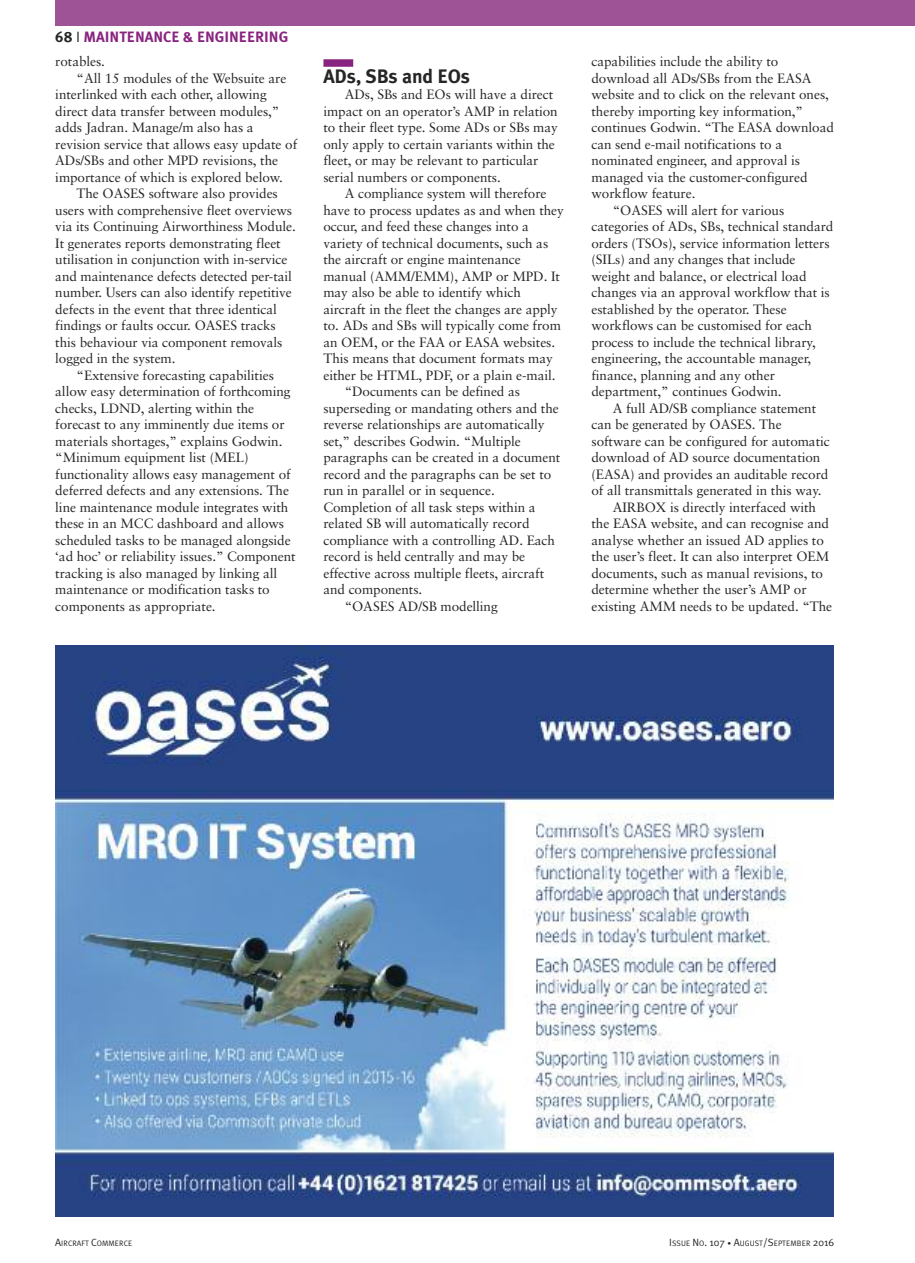
<style>
.page{position:relative;width:915px;height:1263px;background:#fff}
.page>*{position:absolute;margin:0;border:0;box-sizing:border-box;transform-origin:0 0}
.t1{font:700 19.5px "Meta Plus";letter-spacing:-.005em;color:#272627}
.t2{font:700 15px "Meta Plus";color:#882480}
.t3{font:13.5px/16.5px "Sabon";letter-spacing:-.005em;color:#272627}
.t4{font:7.8px "Meta Plus Normal";letter-spacing:.01em;color:#272627}
.s1{color:#272627}
.s2{font-family:"Meta Plus Normal";font-weight:400;color:#272627}
.s3{font-size:10.5px}
.s4{font-size:7.5px}
</style>
<div class="page">
<div style="left:323px;top:59px;width:30px;height:8px;background:#882480"></div>
<div style="left:55px;top:0;width:859px;height:26px;background:#9f5397"></div>
<img style="left:56px;top:645px;width:777px;height:571px">
<p class="t2" style="left:55px;top:28px;width:234px"><span class="s1">68</span> <span class="s2">I</span> MAINTENANCE &amp; ENGINEERING</p>
<p class="t3" style="left:55px;top:54px;width:51px">rotables.</p>
<p class="t3" style="left:77px;top:71px;width:211px">“All 15 modules of the Websuite are</p>
<p class="t3" style="left:55px;top:87px;width:213px">interlinked with each other, allowing</p>
<p class="t3" style="left:55px;top:104px;width:225px">direct data transfer between modules,”</p>
<p class="t3" style="left:55px;top:120px;width:200px">adds Jadran. Manage/m also has a</p>
<p class="t3" style="left:55px;top:137px;width:243px">revision service that allows easy update of</p>
<p class="t3" style="left:55px;top:153px;width:224px">ADs/SBs and other MPD revisions, the</p>
<p class="t3" style="left:55px;top:170px;width:229px">importance of which is explored below.</p>
<p class="t3" style="left:77px;top:186px;width:203px">The OASES software also provides</p>
<p class="t3" style="left:55px;top:203px;width:238px">users with comprehensive fleet overviews</p>
<p class="t3" style="left:55px;top:219px;width:242px">via its Continuing Airworthiness Module.</p>
<p class="t3" style="left:55px;top:236px;width:227px">It generates reports demonstrating fleet</p>
<p class="t3" style="left:55px;top:252px;width:233px">utilisation in conjunction with in-service</p>
<p class="t3" style="left:55px;top:269px;width:238px">and maintenance defects detected per-tail</p>
<p class="t3" style="left:55px;top:285px;width:238px">number. Users can also identify repetitive</p>
<p class="t3" style="left:55px;top:302px;width:223px">defects in the event that three identical</p>
<p class="t3" style="left:55px;top:318px;width:222px">findings or faults occur. OASES tracks</p>
<p class="t3" style="left:55px;top:335px;width:229px">this behaviour via component removals</p>
<p class="t3" style="left:55px;top:351px;width:122px">logged in the system.</p>
<p class="t3" style="left:77px;top:368px;width:199px">“Extensive forecasting capabilities</p>
<p class="t3" style="left:55px;top:384px;width:237px">allow easy determination of forthcoming</p>
<p class="t3" style="left:55px;top:401px;width:200px">checks, LDND, alerting within the</p>
<p class="t3" style="left:55px;top:417px;width:231px">forecast to any imminently due items or</p>
<p class="t3" style="left:55px;top:434px;width:228px">materials shortages,” explains Godwin.</p>
<p class="t3" style="left:55px;top:450px;width:195px">“Minimum equipment list (MEL)</p>
<p class="t3" style="left:55px;top:467px;width:237px">functionality allows easy management of</p>
<p class="t3" style="left:55px;top:483px;width:235px">deferred defects and any extensions. The</p>
<p class="t3" style="left:55px;top:500px;width:234px">line maintenance module integrates with</p>
<p class="t3" style="left:55px;top:516px;width:230px">these in an MCC dashboard and allows</p>
<p class="t3" style="left:55px;top:533px;width:237px">scheduled tasks to be managed alongside</p>
<p class="t3" style="left:55px;top:549px;width:242px">‘ad hoc’ or reliability issues.” Component</p>
<p class="t3" style="left:55px;top:566px;width:223px">tracking is also managed by linking all</p>
<p class="t3" style="left:55px;top:582px;width:216px">maintenance or modification tasks to</p>
<p class="t3" style="left:55px;top:599px;width:162px">components as appropriate.</p>
<h1 class="t1" style="left:323px;top:64px;width:148px">ADs, SBs and EOs</h1>
<p class="t3" style="left:323px;top:87px;width:236px;text-indent:21px">ADs, SBs and EOs will have a direct impact on an operator’s AMP in relation to their fleet type. Some ADs or SBs may only apply to certain variants within the fleet, or may be relevant to particular serial numbers or components.</p>
<p class="t3" style="left:344px;top:186px;width:203px">A compliance system will therefore</p>
<p class="t3" style="left:323px;top:203px;width:242px">have to process updates as and when they</p>
<p class="t3" style="left:323px;top:219px;width:207px">occur, and feed these changes into a</p>
<p class="t3" style="left:323px;top:236px;width:226px">variety of technical documents, such as</p>
<p class="t3" style="left:323px;top:252px;width:199px">the aircraft or engine maintenance</p>
<p class="t3" style="left:323px;top:269px;width:238px">manual (AMM/EMM), AMP or MPD. It</p>
<p class="t3" style="left:323px;top:285px;width:199px">may also be able to identify which</p>
<p class="t3" style="left:323px;top:302px;width:236px">aircraft in the fleet the changes are apply</p>
<p class="t3" style="left:323px;top:318px;width:239px">to. ADs and SBs will typically come from</p>
<p class="t3" style="left:323px;top:335px;width:233px">an OEM, or the FAA or EASA websites.</p>
<p class="t3" style="left:323px;top:351px;width:231px">This means that document formats may</p>
<p class="t3" style="left:323px;top:368px;width:233px">either be HTML, PDF, or a plain e-mail.</p>
<p class="t3" style="left:344px;top:384px;width:177px">“Documents can be defined as</p>
<p class="t3" style="left:323px;top:401px;width:237px">superseding or mandating others and the</p>
<p class="t3" style="left:323px;top:417px;width:222px">reverse relationships are automatically</p>
<p class="t3" style="left:323px;top:434px;width:199px">set,” describes Godwin. “Multiple</p>
<p class="t3" style="left:323px;top:450px;width:238px">paragraphs can be created in a document</p>
<p class="t3" style="left:323px;top:467px;width:229px">record and the paragraphs can be set to</p>
<p class="t3" style="left:323px;top:483px;width:173px">run in parallel or in sequence.</p>
<p class="t3" style="left:323px;top:500px;width:214px">Completion of all task steps within a</p>
<p class="t3" style="left:323px;top:516px;width:208px">related SB will automatically record</p>
<p class="t3" style="left:323px;top:533px;width:233px">compliance with a controlling AD. Each</p>
<p class="t3" style="left:323px;top:549px;width:203px">record is held centrally and may be</p>
<p class="t3" style="left:323px;top:566px;width:222px">effective across multiple fleets, aircraft</p>
<p class="t3" style="left:323px;top:582px;width:100px">and components.</p>
<p class="t3" style="left:344px;top:599px;width:155px">“OASES AD/SB modelling</p>
<p class="t3" style="left:591px;top:54px;width:188px">capabilities include the ability to</p>
<p class="t3" style="left:591px;top:71px;width:221px">download all ADs/SBs from the EASA</p>
<p class="t3" style="left:591px;top:87px;width:239px">website and to click on the relevant ones,</p>
<p class="t3" style="left:591px;top:104px;width:213px">thereby importing key information,”</p>
<p class="t3" style="left:591px;top:120px;width:244px">continues Godwin. “The EASA download</p>
<p class="t3" style="left:591px;top:137px;width:192px">can send e-mail notifications to a</p>
<p class="t3" style="left:591px;top:153px;width:210px">nominated engineer, and approval is</p>
<p class="t3" style="left:591px;top:170px;width:217px">managed via the customer-configured</p>
<p class="t3" style="left:591px;top:186px;width:105px">workflow feature.</p>
<p class="t3" style="left:612px;top:203px;width:173px">“OASES will alert for various</p>
<p class="t3" style="left:591px;top:219px;width:243px">categories of ADs, SBs, technical standard</p>
<p class="t3" style="left:591px;top:236px;width:239px">orders (TSOs), service information letters</p>
<p class="t3" style="left:591px;top:252px;width:205px">(SILs) and any changes that include</p>
<p class="t3" style="left:591px;top:269px;width:216px">weight and balance, or electrical load</p>
<p class="t3" style="left:591px;top:285px;width:240px">changes via an approval workflow that is</p>
<p class="t3" style="left:591px;top:302px;width:196px">established by the operator. These</p>
<p class="t3" style="left:591px;top:318px;width:222px">workflows can be customised for each</p>
<p class="t3" style="left:591px;top:335px;width:226px">process to include the technical library,</p>
<p class="t3" style="left:591px;top:351px;width:221px">engineering, the accountable manager,</p>
<p class="t3" style="left:591px;top:368px;width:185px">finance, planning and any other</p>
<p class="t3" style="left:591px;top:384px;width:192px">department,” continues Godwin.</p>
<p class="t3" style="left:612px;top:401px;width:205px">A full AD/SB compliance statement</p>
<p class="t3" style="left:591px;top:417px;width:191px">can be generated by OASES. The</p>
<p class="t3" style="left:591px;top:434px;width:240px">software can be configured for automatic</p>
<p class="t3" style="left:591px;top:450px;width:230px">download of AD source documentation</p>
<p class="t3" style="left:591px;top:467px;width:238px">(EASA) and provides an auditable record</p>
<p class="t3" style="left:591px;top:483px;width:231px">of all transmittals generated in this way.</p>
<p class="t3" style="left:612px;top:500px;width:205px">AIRBOX is directly interfaced with</p>
<p class="t3" style="left:591px;top:516px;width:239px">the EASA website, and can recognise and</p>
<p class="t3" style="left:591px;top:533px;width:234px">analyse whether an issued AD applies to</p>
<p class="t3" style="left:591px;top:549px;width:239px">the user’s fleet. It can also interpret OEM</p>
<p class="t3" style="left:591px;top:566px;width:233px">documents, such as manual revisions, to</p>
<p class="t3" style="left:591px;top:582px;width:216px">determine whether the user’s AMP or</p>
<p class="t3" style="left:591px;top:599px;width:242px">existing AMM needs to be updated. “The</p>
<p class="t4" style="left:55px;top:1238px;width:78px"><span class="s3">A</span>IRCRAFT <span class="s3">C</span>OMMERCE</p>
<p class="t4" style="left:669px;top:1238px;width:166px"><span class="s3">I</span>SSUE <span class="s3">N</span>O<span class="s3">. 107</span> <span class="s4">•</span> <span class="s3">A</span>UGUST<span class="s3">/S</span>EPTEMBER <span class="s3">2016</span></p>
</div>
